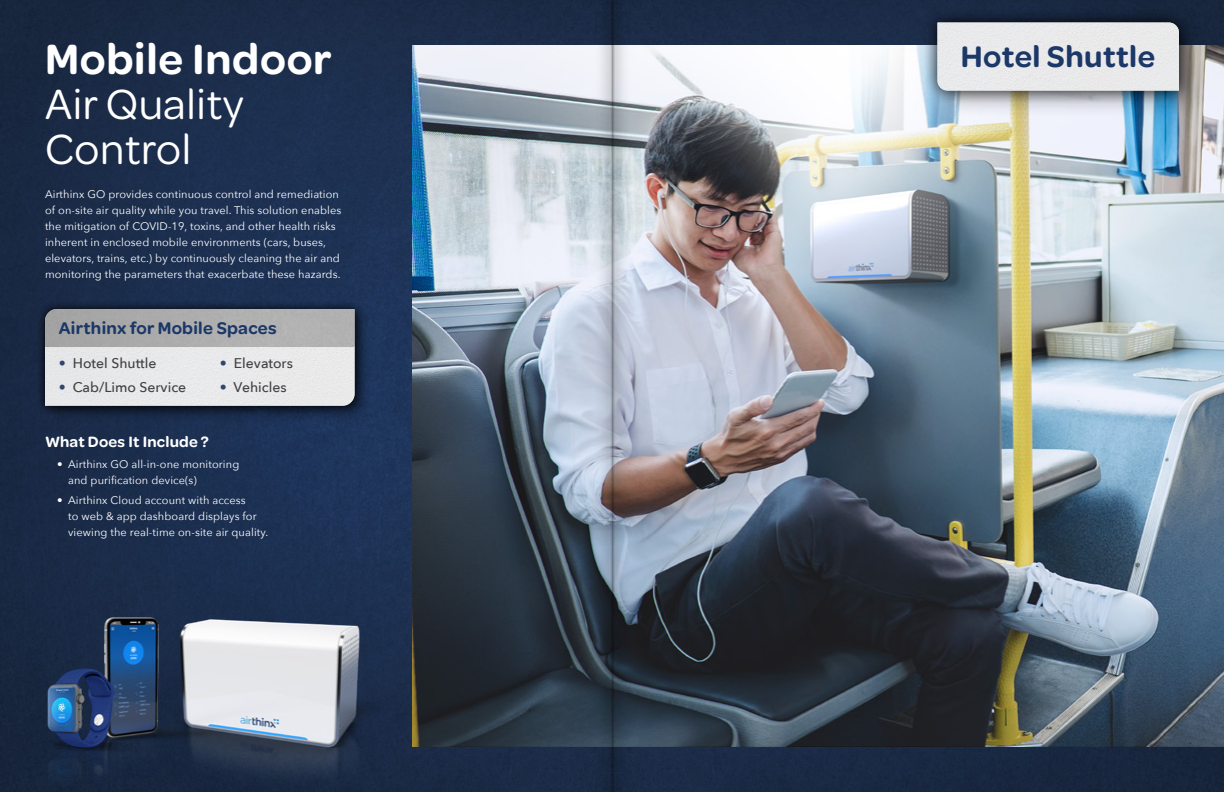
<style>
.page{position:relative;width:1224px;height:792px;background:#fff}
.page>*{position:absolute;margin:0;border:0;box-sizing:border-box;transform-origin:0 0}
.t1{font:45px/45px "Omnes";letter-spacing:.015em;color:#fff}
.t2{font:600 45px "Omnes";letter-spacing:.015em;color:#fff}
.t3{font:600 31.7px "Omnes";letter-spacing:.015em;color:#1c3868}
.t4{font:600 18px "Omnes";letter-spacing:.015em;color:#1c3868}
.t5{font:600 16px "Omnes";letter-spacing:.015em;color:#fff}
.t6{font:500 14px "Avenir Next";color:#414042}
.t7{font:11px/16px "Avenir Next";letter-spacing:.01em;color:#fff}
.s1{color:#314571}
</style>
<div class="page">
<img style="left:0;top:0;width:1224px;height:792px">
<img style="left:412px;top:45px;width:812px;height:702px">
<div style="left:931px;top:17px;width:276px;height:102px;background:#000;opacity:.25"></div>
<div style="left:923px;top:8px;width:270px;height:97px;background:#000;opacity:.89"></div>
<svg style="left:937px;top:11px;width:242px;height:11px;background:#131f34"></svg>
<div style="left:937px;top:22px;width:242px;height:69px;background:#e9eaea"></div>
<div style="left:42px;top:306px;width:328px;height:116px;background:#000;opacity:.4"></div>
<div style="left:37px;top:301px;width:327px;height:114px;background:#000;opacity:.89"></div>
<svg style="left:45px;top:309px;width:310px;height:97px;background:#d0d0d1"></svg>
<img style="left:0;top:580px;width:490px;height:212px">
<svg style="left:590px;top:0;width:44px;height:792px;background:#858e9c"></svg>
<h1 class="t2" style="left:45px;top:28px;width:288px">Mobile Indoor</h1>
<h1 class="t1" style="left:45px;top:79px;width:200px">Air Quality<br>Control</h1>
<p class="t7" style="left:45px;top:186px;width:298px">Airthinx GO provides continuous control and remediation of on-site air quality while you travel. This solution enables the mitigation of COVID-19, toxins, and other health risks inherent in enclosed mobile environments (cars, buses, elevators, trains, etc.) by continuously cleaning the air and monitoring the parameters that exacerbate these hazards.</p>
<h3 class="t4" style="left:59px;top:316px;width:219px">Airthinx for Mobile Spaces</h3>
<p class="t6" style="left:59px;top:351px;width:99px"><span class="s1">•</span> Hotel Shuttle</p>
<p class="t6" style="left:220px;top:351px;width:75px"><span class="s1">•</span> Elevators</p>
<p class="t6" style="left:59px;top:375px;width:129px"><span class="s1">•</span> Cab/Limo Service</p>
<p class="t6" style="left:220px;top:375px;width:68px"><span class="s1">•</span> Vehicles</p>
<h3 class="t5" style="left:45px;top:431px;width:165px">What Does It Include ?</h3>
<p class="t7" style="left:68px;top:455px;width:173px;text-indent:-11px">• Airthinx GO all-in-one monitoring and purification device(s)</p>
<p class="t7" style="left:68px;top:492px;width:202px;text-indent:-11px">• Airthinx Cloud account with access<br>to web &amp; app dashboard displays for viewing the real-time on-site air quality.</p>
<h2 class="t3" style="left:961px;top:34px;width:196px">Hotel Shuttle</h2>
</div>
